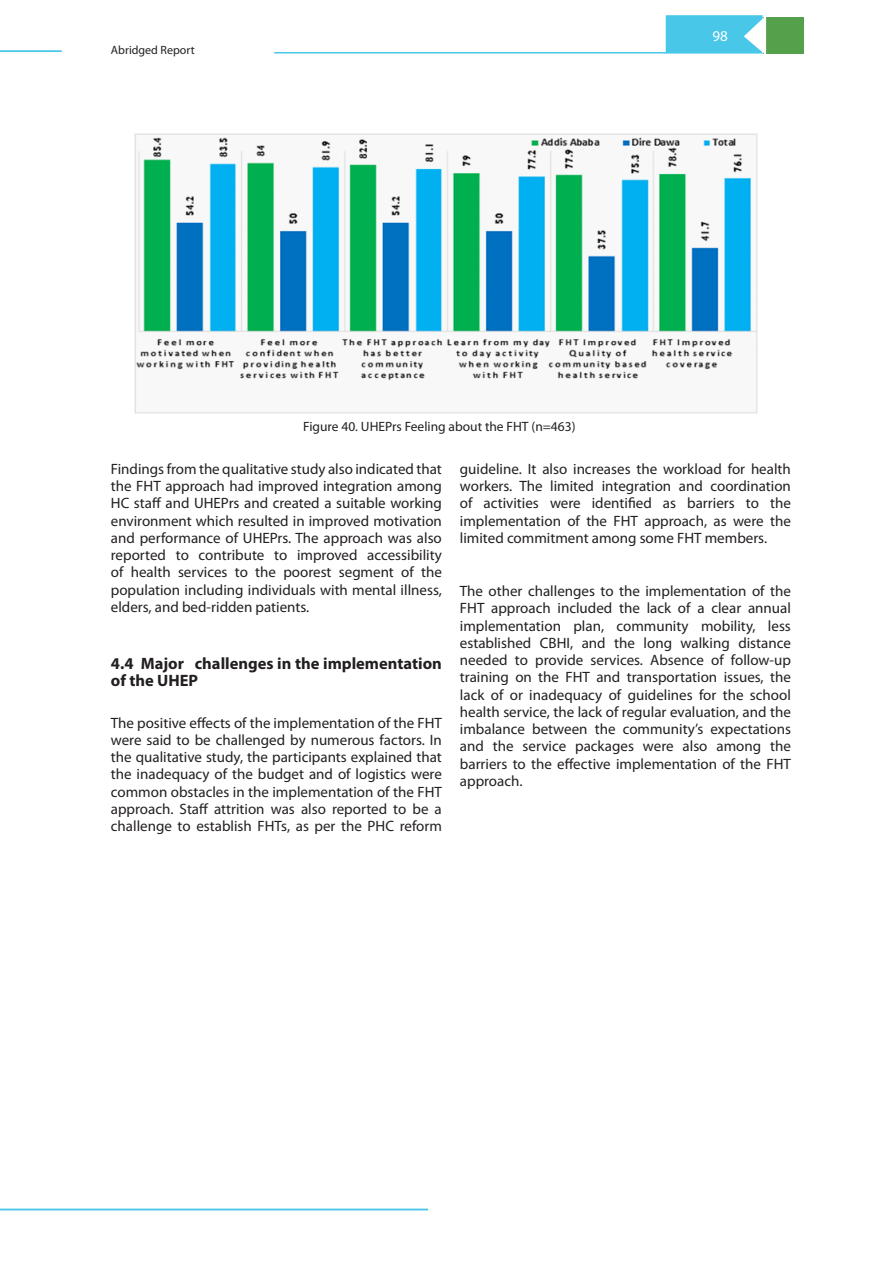
<style>
.page{position:relative;width:893px;height:1263px;background:#fff}
.page>*{position:absolute;margin:0;border:0;box-sizing:border-box;transform-origin:0 0}
.Heading_2{font:700 16.5px/17.9px "Myriad Pro";color:#231f20}
.t1{font:15px/17.2px "Myriad Pro";color:#231f20;text-align:justify}
.t2{font:15px "Myriad Pro";color:#fff}
.t3{font:13.5px "Myriad Pro";color:#231f20}
.t4{font:12px "Myriad Pro";color:#231f20}
</style>
<div class="page">
<div style="left:763px;top:17px;width:40px;height:37px;background:#54a04b"></div>
<div style="left:666px;top:15px;width:97px;height:39px;background:#48c7e9;border:2px solid #48c7e9"></div>
<svg style="left:743px;top:15px;width:24px;height:39px"></svg>
<hr style="left:274px;top:52px;width:393px;height:2px;background:#48c7e9">
<hr style="left:0;top:51px;width:62px;height:1px;background:#48c7e9">
<hr style="left:0;top:1209px;width:428px;height:1px;background:#48c7e9">
<img style="left:135px;top:134px;width:623px;height:279px">
<p class="t4" style="left:111px;top:42px;width:85px">Abridged Report</p>
<p class="t2" style="left:713px;top:27px;width:17px">98</p>
<p class="t3" style="left:303px;top:418px;width:274px">Figure 40. UHEPrs Feeling about the FHT (n=463)</p>
<p class="t1" style="left:111px;top:460px;width:333px">Findings from the qualitative study also indicated that the FHT approach had improved integration among HC staff and UHEPrs and created a suitable working environment which resulted in improved motivation and performance of UHEPrs. The approach was also reported to contribute to improved accessibility of health services to the poorest segment of the population including individuals with mental illness, elders, and bed-ridden patients.</p>
<p class="t1" style="left:460px;top:460px;width:332px">guideline. It also increases the workload for health workers. The limited integration and coordination of activities were identified as barriers to the implementation of the FHT approach, as were the limited commitment among some FHT members.</p>
<p class="t1" style="left:460px;top:582px;width:333px">The other challenges to the implementation of the FHT approach included the lack of a clear annual implementation plan, community mobility, less established CBHI, and the long walking distance needed to provide services. Absence of follow-up training on the FHT and transportation issues, the lack of or inadequacy of guidelines for the school health service, the lack of regular evaluation, and the imbalance between the community’s expectations and the service packages were also among the barriers to the effective implementation of the FHT approach.</p>
<p class="Heading_2" style="left:111px;top:654px;width:332px">4.4 Major challenges in the implementation of the UHEP</p>
<p class="t1" style="left:111px;top:714px;width:333px">The positive effects of the implementation of the FHT were said to be challenged by numerous factors. In the qualitative study, the participants explained that the inadequacy of the budget and of logistics were common obstacles in the implementation of the FHT approach. Staff attrition was also reported to be a challenge to establish FHTs, as per the PHC reform</p>
</div>
